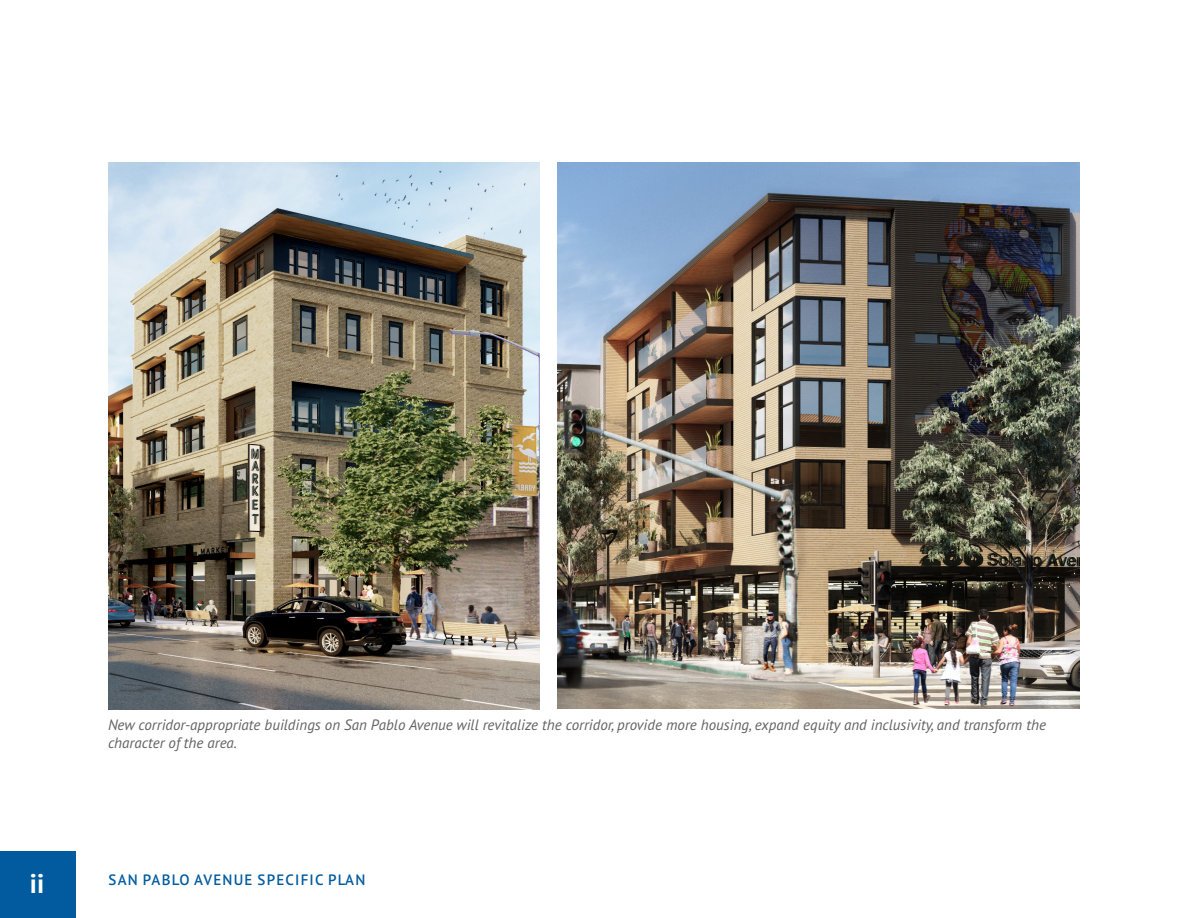
<style>
.page{position:relative;width:1188px;height:918px;background:#fff}
.page>*{position:absolute;margin:0;border:0;box-sizing:border-box;transform-origin:0 0}
.t1{font:700 27px "PT Sans Pro";color:#fff}
.t2{font:italic 15px/18px "PT Sans Pro";color:#636366}
.t3{font:600 15px "PT Sans Pro";letter-spacing:.08em;color:#015b9e}
</style>
<div class="page">
<div style="left:0;top:851px;width:76px;height:67px;background:#015b9e"></div>
<img style="left:108px;top:162px;width:432px;height:547px">
<img style="left:557px;top:162px;width:523px;height:547px">
<h1 class="t1" style="left:30px;top:866px;width:16px">ii</h1>
<p class="t2" style="left:108px;top:715px;width:939px">New corridor-appropriate buildings on San Pablo Avenue will revitalize the corridor, provide more housing, expand equity and inclusivity, and transform the character of the area.</p>
<p class="t3" style="left:109px;top:870px;width:258px">SAN PABLO AVENUE SPECIFIC PLAN</p>
</div>
